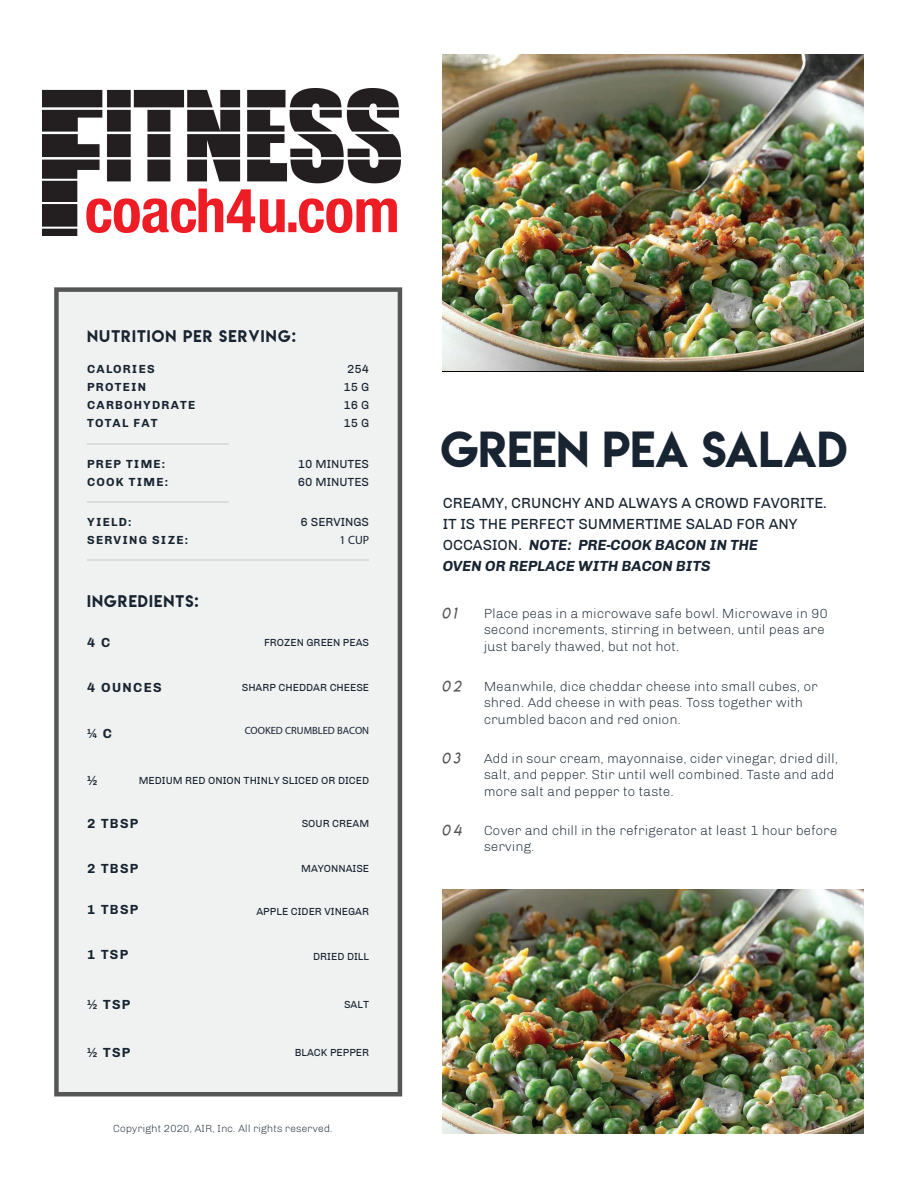
<style>
.page{position:relative;width:918px;height:1188px;background:#fff}
.page>*{position:absolute;margin:0;border:0;box-sizing:border-box;transform-origin:0 0}
.t1{font:45px "Lemon Milk";color:#182431}
.t2{font:15px/21px "Chivo";color:#182431}
.t3{font:15px "Lemon Milk";letter-spacing:.075em;color:#182431}
.t4{font:15px "Lemon Milklightitalic";letter-spacing:.2em;color:#565656}
.t5{font:300 13.5px/16.5px "Chivo";color:#182431}
.t6{font:700 13.5px "Chivo";letter-spacing:.1em;color:#182431}
.t7{font:700 12px/18px "Chivo";letter-spacing:.1em;color:#182431}
.t8{font:12px/18px "Chivo";color:#182431;text-align:center}
.t9{font:12px "Myriad Pro";color:#182431}
.t10{font:10.5px "Chivo";color:#182431}
.t11{font:300 10.5px "Chivo";color:#182431}
.t12{font:10.5px "Myriad Pro";color:#182431}
.s1{font-weight:700;font-style:italic}
</style>
<div class="page">
<img style="left:443px;top:890px;width:421px;height:244px">
<img style="left:443px;top:54px;width:421px;height:317px">
<div style="left:54px;top:287px;width:348px;height:809px;background:#f0f1f1"></div>
<hr style="left:87px;top:443px;width:141px;height:1px;background:#dcdbda">
<hr style="left:87px;top:559px;width:282px;height:2px;background:#dcdbda">
<hr style="left:87px;top:501px;width:141px;height:2px;background:#dcdbda">
<img style="left:42px;top:88px;width:359px;height:148px">
<p class="t3" style="left:87px;top:325px;width:210px">NUTRITION PER SERVING:</p>
<p class="t7" style="left:87px;top:360px;width:110px">CALORIES<br>PROTEIN<br>CARBOHYDRATE<br>TOTAL FAT</p>
<p class="t8" style="left:343px;top:360px;width:27px">254<br>15 G<br>16 G<br>15 G</p>
<p class="t7" style="left:87px;top:455px;width:82px">PREP TIME:<br>COOK TIME:</p>
<p class="t8" style="left:298px;top:455px;width:73px;text-align:left">10 MINUTES<br>60 MINUTES</p>
<p class="t7" style="left:87px;top:513px;width:102px">YIELD:<br>SERVING SIZE:</p>
<p class="t8" style="left:301px;top:513px;width:70px">6 SERVINGS</p>
<p class="t9" style="left:339px;top:533px;width:31px">1 CUP</p>
<p class="t3" style="left:87px;top:591px;width:113px">INGREDIENTS:</p>
<p class="t6" style="left:87px;top:634px;width:25px">4 C</p>
<p class="t6" style="left:87px;top:680px;width:76px">4 OUNCES</p>
<p class="t10" style="left:264px;top:636px;width:107px">FROZEN GREEN PEAS</p>
<p class="t10" style="left:242px;top:681px;width:129px">SHARP CHEDDAR CHEESE</p>
<p class="t6" style="left:87px;top:726px;width:26px">¼ C</p>
<p class="t12" style="left:245px;top:724px;width:126px">COOKED CRUMBLED BACON</p>
<p class="t6" style="left:87px;top:772px;width:12px">½</p>
<p class="t10" style="left:139px;top:774px;width:232px">MEDIUM RED ONION THINLY SLICED OR DICED</p>
<p class="t6" style="left:87px;top:816px;width:53px">2 TBSP</p>
<p class="t6" style="left:87px;top:860px;width:53px">2 TBSP</p>
<p class="t6" style="left:87px;top:902px;width:53px">1 TBSP</p>
<p class="t10" style="left:302px;top:818px;width:69px">SOUR CREAM</p>
<p class="t10" style="left:301px;top:862px;width:69px">MAYONNAISE</p>
<p class="t10" style="left:256px;top:905px;width:114px">APPLE CIDER VINEGAR</p>
<p class="t6" style="left:87px;top:947px;width:43px">1 TSP</p>
<p class="t10" style="left:313px;top:950px;width:57px">DRIED DILL</p>
<p class="t6" style="left:87px;top:996px;width:45px">½ TSP</p>
<p class="t10" style="left:344px;top:998px;width:27px">SALT</p>
<p class="t6" style="left:87px;top:1044px;width:45px">½ TSP</p>
<p class="t10" style="left:295px;top:1046px;width:76px">BLACK PEPPER</p>
<p class="t11" style="left:113px;top:1122px;width:221px">Copyright 2020, AIR, Inc. All rights reserved.</p>
<h1 class="t1" style="left:441px;top:417px;width:408px">GREEN PEA SALAD</h1>
<p class="t2" style="left:443px;top:492px;width:386px">CREAMY, CRUNCHY AND ALWAYS A CROWD FAVORITE.<br>IT IS THE PERFECT SUMMERTIME SALAD FOR ANY OCCASION. <span class="s1">NOTE: PRE-COOK BACON IN THE<br>OVEN OR REPLACE WITH BACON BITS</span></p>
<p class="t4" style="left:442px;top:604px;width:16px">01</p>
<p class="t5" style="left:484px;top:605px;width:346px">Place peas in a microwave safe bowl. Microwave in 90 second increments, stirring in between, until peas are just barely thawed, but not hot.</p>
<p class="t4" style="left:442px;top:677px;width:21px">02</p>
<p class="t5" style="left:484px;top:678px;width:336px">Meanwhile, dice cheddar cheese into small cubes, or shred. Add cheese in with peas. Toss together with crumbled bacon and red onion.</p>
<p class="t4" style="left:442px;top:749px;width:20px">03</p>
<p class="t5" style="left:484px;top:750px;width:356px">Add in sour cream, mayonnaise, cider vinegar, dried dill, salt, and pepper. Stir until well combined. Taste and add more salt and pepper to taste.</p>
<p class="t4" style="left:442px;top:821px;width:21px">04</p>
<p class="t5" style="left:484px;top:822px;width:355px">Cover and chill in the refrigerator at least 1 hour before serving.</p>
</div>
